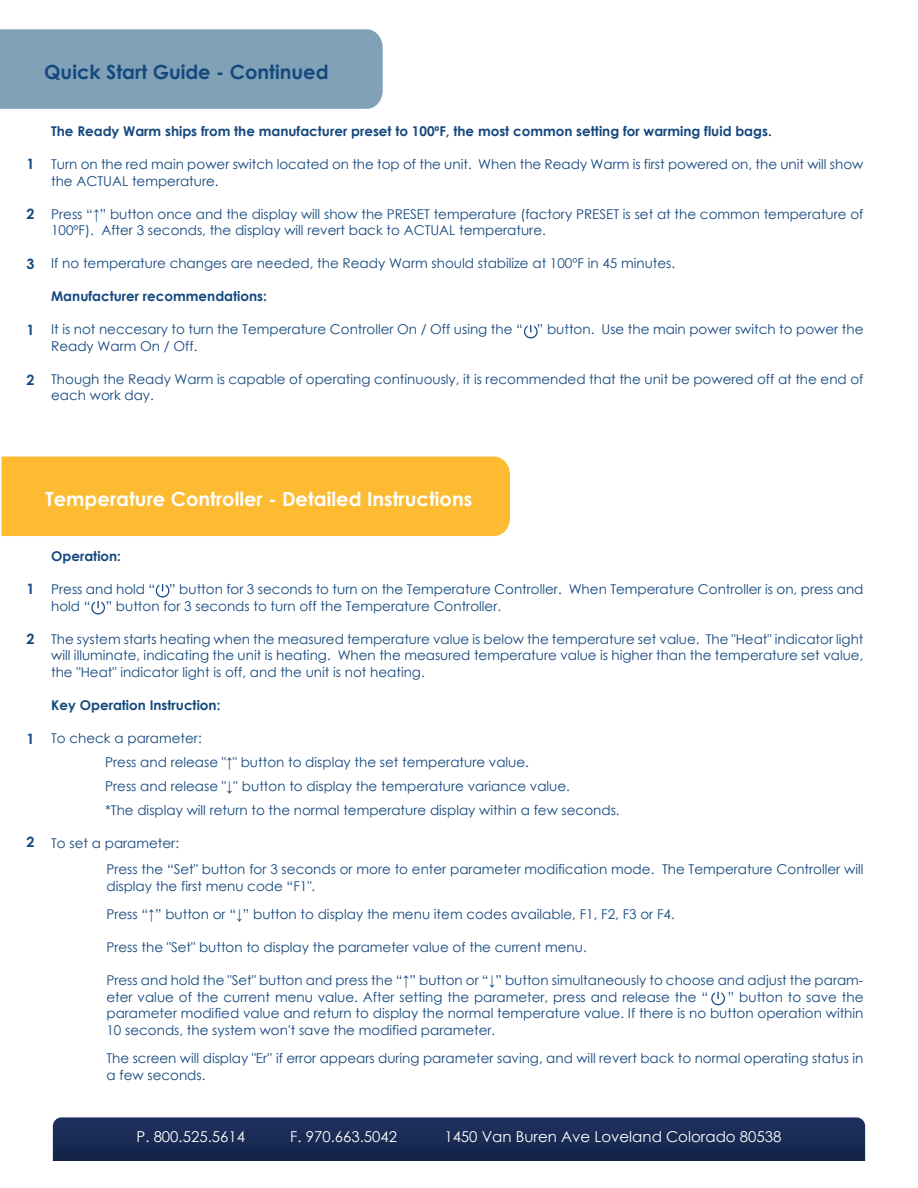
<style>
.page{position:relative;width:918px;height:1188px;background:#fff}
.page>*{position:absolute;margin:0;border:0;box-sizing:border-box;transform-origin:0 0}
.t1{font:700 19.5px "Century Gothic";color:#fff}
.t2{font:700 19.5px "Century Gothic";color:#14487e}
.t3{font:15px "Century Gothic";color:#fff}
.t4{font:700 14.25px "Century Gothic";color:#14487e}
.t5{font:13.5px/16.5px "Century Gothic";color:#14487e}
.t6{font:700 13.5px "Century Gothic";color:#14487e}
</style>
<div class="page">
<svg style="left:53px;top:1117px;width:812px;height:44px;background:#1b2c56"></svg>
<svg style="left:524px;top:325px;width:14px;height:14px"></svg>
<div style="left:2px;top:457px;width:508px;height:79px;background:#fcbb30"></div>
<svg style="left:155px;top:584px;width:15px;height:14px"></svg>
<svg style="left:91px;top:601px;width:14px;height:14px"></svg>
<svg style="left:711px;top:992px;width:14px;height:14px"></svg>
<div style="left:0;top:29px;width:383px;height:80px;background:#80a1b6"></div>
<h1 class="t2" style="left:44px;top:57px;width:286px">Quick Start Guide - Continued</h1>
<p class="t4" style="left:26px;top:153px;width:9px">1</p>
<p class="t4" style="left:26px;top:203px;width:9px">2</p>
<p class="t4" style="left:26px;top:253px;width:9px">3</p>
<p class="t4" style="left:26px;top:319px;width:9px">1</p>
<p class="t4" style="left:26px;top:369px;width:9px">2</p>
<p class="t6" style="left:51px;top:121px;width:722px">The Ready Warm ships from the manufacturer preset to 100ºF, the most common setting for warming fluid bags.</p>
<p class="t5" style="left:51px;top:156px;width:814px">Turn on the red main power switch located on the top of the unit. When the Ready Warm is first powered on, the unit will show the ACTUAL temperature.</p>
<p class="t5" style="left:51px;top:205px;width:814px">Press “↑” button once and the display will show the PRESET temperature (factory PRESET is set at the common temperature of<br>100ºF). After 3 seconds, the display will revert back to ACTUAL temperature.</p>
<p class="t5" style="left:51px;top:255px;width:626px">If no temperature changes are needed, the Ready Warm should stabilize at 100ºF in 45 minutes.</p>
<p class="t6" style="left:51px;top:286px;width:217px">Manufacturer recommendations:</p>
<p class="t5" style="left:51px;top:321px;width:814px">It is not neccesary to turn the Temperature Controller On / Off using the “ ” button. Use the main power switch to power the<br>Ready Warm On / Off.</p>
<p class="t5" style="left:51px;top:370px;width:814px">Though the Ready Warm is capable of operating continuously, it is recommended that the unit be powered off at the end of each work day.</p>
<h1 class="t1" style="left:46px;top:484px;width:428px">Temperature Controller - Detailed Instructions</h1>
<p class="t4" style="left:26px;top:578px;width:9px">1</p>
<p class="t4" style="left:26px;top:628px;width:9px">2</p>
<p class="t4" style="left:26px;top:728px;width:9px">1</p>
<p class="t4" style="left:26px;top:831px;width:9px">2</p>
<p class="t6" style="left:51px;top:546px;width:71px">Operation:</p>
<p class="t5" style="left:51px;top:581px;width:814px">Press and hold “ ” button for 3 seconds to turn on the Temperature Controller. When Temperature Controller is on, press and hold “ ” button for 3 seconds to turn off the Temperature Controller.</p>
<p class="t5" style="left:51px;top:630px;width:814px;text-align:justify">The system starts heating when the measured temperature value is below the temperature set value. The "Heat" indicator light will illuminate, indicating the unit is heating. When the measured temperature value is higher than the temperature set value, the "Heat" indicator light is off, and the unit is not heating.</p>
<p class="t6" style="left:51px;top:695px;width:171px">Key Operation Instruction:</p>
<p class="t5" style="left:105px;top:726px;width:516px;line-height:24px;text-indent:-54px">To check a parameter:<br>Press and release "↑" button to display the set temperature value.<br>Press and release "↓'' button to display the temperature variance value.<br>*The display will return to the normal temperature display within a few seconds.</p>
<p class="t5" style="left:106px;top:829px;width:758px;line-height:26.5px;text-indent:-55px">To set a parameter:<br>Press the “Set" button for 3 seconds or more to enter parameter modification mode. The Temperature Controller will</p>
<p class="t5" style="left:106px;top:871px;width:570px;line-height:28.5px">display the first menu code “F1".<br>Press “↑” button or “↓” button to display the menu item codes available, F1, F2, F3 or F4.</p>
<p class="t5" style="left:106px;top:939px;width:482px">Press the "Set" button to display the parameter value of the current menu.</p>
<p class="t5" style="left:106px;top:972px;width:758px">Press and hold the "Set" button and press the “↑” button or “↓” button simultaneously to choose and adjust the param&shy;eter value of the current menu value. After setting the parameter, press and release the “</p>
<p class="t5" style="left:106px;top:988px;width:758px;text-align:justify;text-indent:621px">” button to save the parameter modified value and return to display the normal temperature value. If there is no button operation within 10 seconds, the system won't save the modified parameter.</p>
<p class="t5" style="left:106px;top:1050px;width:758px">The screen will display "Er'' if error appears during parameter saving, and will revert back to normal operating status in a few seconds.</p>
<p class="t3" style="left:136px;top:1126px;width:110px">P. 800.525.5614</p>
<p class="t3" style="left:290px;top:1126px;width:108px">F. 970.663.5042</p>
<p class="t3" style="left:444px;top:1126px;width:339px">1450 Van Buren Ave Loveland Colorado 80538</p>
</div>
